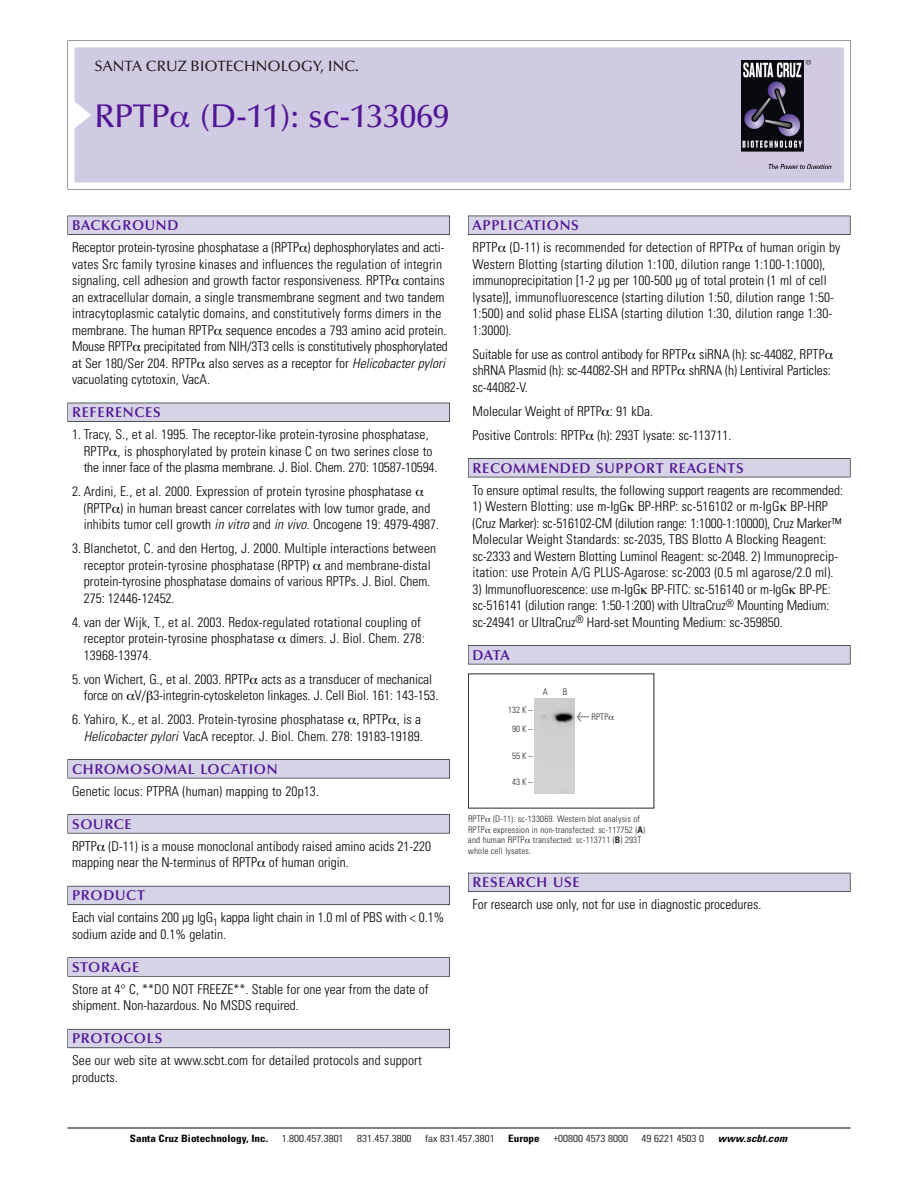
<style>
.page{position:relative;width:918px;height:1188px;background:#fff}
.page>*{position:absolute;margin:0;border:0;box-sizing:border-box;transform-origin:0 0}
.t1{font:500 33px "Optima";color:#511695}
.t2{font:500 15px "Optima";color:#231f20}
.t3{font:600 14.25px "Optima";letter-spacing:.05em;color:#511695}
.t4{font:300 condensed 13.5px/16.5px "Univers";letter-spacing:.005em;color:#000}
.t5{font:300 condensed 10.2px "Univers";color:#000;scale:1.1 1}
.t6{font:700 condensed 10.2px "Univers";color:#000;scale:1.1 1}
.t7{font:italic 700 condensed 10.2px "Univers";letter-spacing:.005em;color:#000;scale:1.1 1}
.t8{font:9px/10.5px "Univers Condensed Light+GBDITR";letter-spacing:.015em;color:#272627}
.s1{font-style:italic}
.s2{font-family:"Meta Plus Book Roman+HKYPFQ";font-size:10.5px}
.s3{font-family:"Univers Condensed Bold+ZWIXLC"}
</style>
<div class="page">
<svg style="left:68px;top:40px;width:783px;height:149px"></svg>
<div style="left:74px;top:47px;width:770px;height:135px;background:#d1cae3"></div>
<img style="left:741px;top:60px;width:90px;height:108px">
<div style="left:68px;top:216px;width:382px;height:19px;background:#525155"></div>
<div style="left:68px;top:216px;width:381px;height:18px;background:#d7d3e7"></div>
<div style="left:68px;top:403px;width:382px;height:19px;background:#515055"></div>
<div style="left:68px;top:403px;width:381px;height:18px;background:#d7d3e7"></div>
<div style="left:68px;top:759px;width:382px;height:19px;background:#545357"></div>
<div style="left:68px;top:760px;width:381px;height:18px;background:#d7d3e7"></div>
<div style="left:68px;top:814px;width:382px;height:19px;background:#575759"></div>
<div style="left:68px;top:815px;width:381px;height:18px;background:#d7d3e7"></div>
<div style="left:68px;top:886px;width:382px;height:19px;background:#5b5a62"></div>
<div style="left:68px;top:886px;width:381px;height:18px;background:#d7d3e7"></div>
<div style="left:68px;top:957px;width:382px;height:20px;background:#626263"></div>
<div style="left:68px;top:958px;width:381px;height:18px;background:#d7d3e7"></div>
<div style="left:68px;top:1029px;width:382px;height:19px;background:#66646d"></div>
<div style="left:68px;top:1030px;width:381px;height:18px;background:#d7d3e7"></div>
<div style="left:468px;top:216px;width:382px;height:19px;background:#525155"></div>
<div style="left:468px;top:216px;width:382px;height:18px;background:#d7d3e7"></div>
<div style="left:468px;top:458px;width:382px;height:19px;background:#525155"></div>
<div style="left:468px;top:459px;width:382px;height:18px;background:#d7d3e7"></div>
<div style="left:468px;top:645px;width:382px;height:19px;background:#545357"></div>
<div style="left:468px;top:646px;width:382px;height:18px;background:#d7d3e7"></div>
<div style="left:468px;top:873px;width:382px;height:19px;background:#54535a"></div>
<div style="left:468px;top:873px;width:382px;height:18px;background:#d7d3e7"></div>
<hr style="left:68px;top:1128px;width:782px;height:1px;background:#000">
<img style="left:534px;top:699px;width:41px;height:95px">
<svg style="left:171px;top:112px;width:19px;height:16px"></svg>
<p class="t2" style="left:94px;top:61px;width:266px">SANTA CRUZ BIOTECHNOLOGY, INC.</p>
<h1 class="t1" style="left:94px;top:103px;width:356px">RPTP (D-11): sc-133069</h1>
<p class="t3" style="left:72px;top:219px;width:108px">BACKGROUND</p>
<p class="t4" style="left:72px;top:240px;width:377px">Receptor protein-tyrosine phosphatase a (RPTP ) dephosphorylates and acti&shy;vates Src family tyrosine kinases and influences the regulation of integrin signaling, cell adhesion and growth factor responsiveness. RPTP contains an extracellular domain, a single transmembrane segment and two tandem intracytoplasmic catalytic domains, and constitutively forms dimers in the membrane. The human RPTP sequence encodes a 793 amino acid protein.<br>Mouse RPTP precipitated from NIH/3T3 cells is constitutively phosphorylated at Ser 180/Ser 204. RPTP also serves as a receptor for <span class="s1">Helicobacter pylori </span>vacuolating cytotoxin, VacA.</p>
<p class="t3" style="left:72px;top:407px;width:90px">REFERENCES</p>
<p class="t4" style="left:84px;top:427px;width:355px;text-indent:-12px">1. Tracy, S., et al. 1995. The receptor-like protein-tyrosine phosphatase,<br>RPTP , is phosphorylated by protein kinase C on two serines close to the inner face of the plasma membrane. J. Biol. Chem. 270: 10587-10594.</p>
<p class="t4" style="left:84px;top:484px;width:357px;text-indent:-12px">2. Ardini, E., et al. 2000. Expression of protein tyrosine phosphatase (RPTP ) in human breast cancer correlates with low tumor grade, and inhibits tumor cell growth <span class="s1">in vitro</span> and <span class="s1">in vivo.</span> Oncogene 19: 4979-4987.</p>
<p class="t4" style="left:84px;top:541px;width:354px;text-indent:-12px">3. Blanchetot, C. and den Hertog, J. 2000. Multiple interactions between receptor protein-tyrosine phosphatase (RPTP) and membrane-distal protein-tyrosine phosphatase domains of various RPTPs. J. Biol. Chem.<br>275: 12446-12452.</p>
<p class="t4" style="left:84px;top:615px;width:343px;text-indent:-12px">4. van der Wijk, T., et al. 2003. Redox-regulated rotational coupling of receptor protein-tyrosine phosphatase dimers. J. Biol. Chem. 278:<br>13968-13974.</p>
<p class="t4" style="left:84px;top:672px;width:356px;text-indent:-12px">5. von Wichert, G., et al. 2003. RPTP acts as a transducer of mechanical force on V/ 3-integrin-cytoskeleton linkages. J. Cell Biol. 161: 143-153.</p>
<p class="t4" style="left:72px;top:712px;width:352px;text-align:right">6. Yahiro, K., et al. 2003. Protein-tyrosine phosphatase , RPTP , is a<br><span class="s1">Helicobacter pylori</span> VacA receptor. J. Biol. Chem. 278: 19183-19189.</p>
<p class="t3" style="left:72px;top:763px;width:207px">CHROMOSOMAL LOCATION</p>
<p class="t4" style="left:72px;top:784px;width:249px">Genetic locus: PTPRA (human) mapping to 20p13.</p>
<p class="t3" style="left:72px;top:818px;width:61px">SOURCE</p>
<p class="t4" style="left:72px;top:839px;width:361px">RPTP (D-11) is a mouse monoclonal antibody raised amino acids 21-220 mapping near the N-terminus of RPTP of human origin.</p>
<p class="t3" style="left:72px;top:890px;width:74px">PRODUCT</p>
<p class="t4" style="left:72px;top:910px;width:374px">Each vial contains 200 µg IgG<sub>1</sub> kappa light chain in 1.0 ml of PBS with &lt; 0.1% sodium azide and 0.1% gelatin.</p>
<p class="t3" style="left:72px;top:961px;width:69px">STORAGE</p>
<p class="t4" style="left:72px;top:982px;width:358px">Store at 4° C, **DO NOT FREEZE**. Stable for one year from the date of shipment. Non-hazardous. No MSDS required.</p>
<p class="t3" style="left:72px;top:1033px;width:92px">PROTOCOLS</p>
<p class="t4" style="left:72px;top:1054px;width:351px">See our web site at www.scbt.com for detailed protocols and support products.</p>
<p class="t3" style="left:473px;top:219px;width:108px">APPLICATIONS</p>
<p class="t4" style="left:473px;top:240px;width:369px">RPTP (D-11) is recommended for detection of RPTP of human origin by Western Blotting (starting dilution 1:100, dilution range 1:100-1:1000), immunoprecipitation [1-2 µg per 100-500 µg of total protein (1 ml of cell lysate)], immunofluorescence (starting dilution 1:50, dilution range 1:50- 1:500) and solid phase ELISA (starting dilution 1:30, dilution range 1:30- 1:3000).</p>
<p class="t4" style="left:473px;top:347px;width:360px">Suitable for use as control antibody for RPTP siRNA (h): sc-44082, RPTP shRNA Plasmid (h): sc-44082-SH and RPTP shRNA (h) Lentiviral Particles: sc-44082-V.</p>
<p class="t4" style="left:473px;top:400px;width:261px;line-height:24px">Molecular Weight of RPTP : 91 kDa.<br>Positive Controls: RPTP (h): 293T lysate: sc-113711.</p>
<p class="t3" style="left:473px;top:462px;width:273px">RECOMMENDED SUPPORT REAGENTS</p>
<p class="t4" style="left:473px;top:483px;width:372px">To ensure optimal results, the following support reagents are recommended:</p>
<p class="t4" style="left:473px;top:499px;width:370px">1) Western Blotting: use m-IgG BP-HRP: sc-516102 or m-IgG BP-HRP (Cruz Marker): sc-516102-CM (dilution range: 1:1000-1:10000), Cruz Marker™ Molecular Weight Standards: sc-2035, TBS Blotto A Blocking Reagent: sc-2333 and Western Blotting Luminol Reagent: sc-2048. 2) Immunoprecip&shy;itation: use Protein A/G PLUS-Agarose: sc-2003 (0.5 ml agarose/2.0 ml).</p>
<p class="t4" style="left:473px;top:582px;width:360px;text-align:justify">3) Immunofluorescence: use m-IgG BP-FITC: sc-516140 or m-IgG BP-PE: sc-516141 (dilution range: 1:50-1:200) with UltraCruz<sup>®</sup> Mounting Medium: sc-24941 or UltraCruz<sup>®</sup> Hard-set Mounting Medium: sc-359850.</p>
<p class="t3" style="left:473px;top:649px;width:39px">DATA</p>
<p class="t8" style="left:508px;top:701px;width:26px;line-height:19.5px;text-align:center">132 K –<br>90K–</p>
<p class="t8" style="left:512px;top:752px;width:22px">55K–</p>
<p class="t8" style="left:512px;top:777px;width:22px">43K–</p>
<p class="t8" style="left:543px;top:688px;width:7px">A</p>
<p class="t8" style="left:563px;top:688px;width:6px">B</p>
<p class="t8" style="left:577px;top:712px;width:33px"><span class="s2">&lt;</span> RPTP</p>
<p class="t8" style="left:468px;top:815px;width:179px">RPTP (D-11): sc-133069. Western blot analysis of RPTP expression in non-transfected: sc-117752 (<span class="s3">A</span>) and human RPTP transfected: sc-113711 (<span class="s3">B</span>) 293T whole cell lysates.</p>
<p class="t3" style="left:473px;top:877px;width:109px">RESEARCH USE</p>
<p class="t4" style="left:473px;top:897px;width:290px">For research use only, not for use in diagnostic procedures.</p>
<p class="t6" style="left:130px;top:1135px;width:127px">Santa Cruz Biotechnology, Inc.</p>
<p class="t5" style="left:282px;top:1135px;width:58px">1.800.457.3801</p>
<p class="t5" style="left:357px;top:1135px;width:51px">831.457.3800</p>
<p class="t5" style="left:425px;top:1135px;width:65px">fax 831.457.3801</p>
<p class="t6" style="left:508px;top:1135px;width:30px">Europe</p>
<p class="t5" style="left:553px;top:1135px;width:69px">+00800 4573 8000</p>
<p class="t5" style="left:642px;top:1135px;width:58px">49 6221 4503 0</p>
<p class="t7" style="left:718px;top:1135px;width:64px">www.scbt.com</p>
</div>
